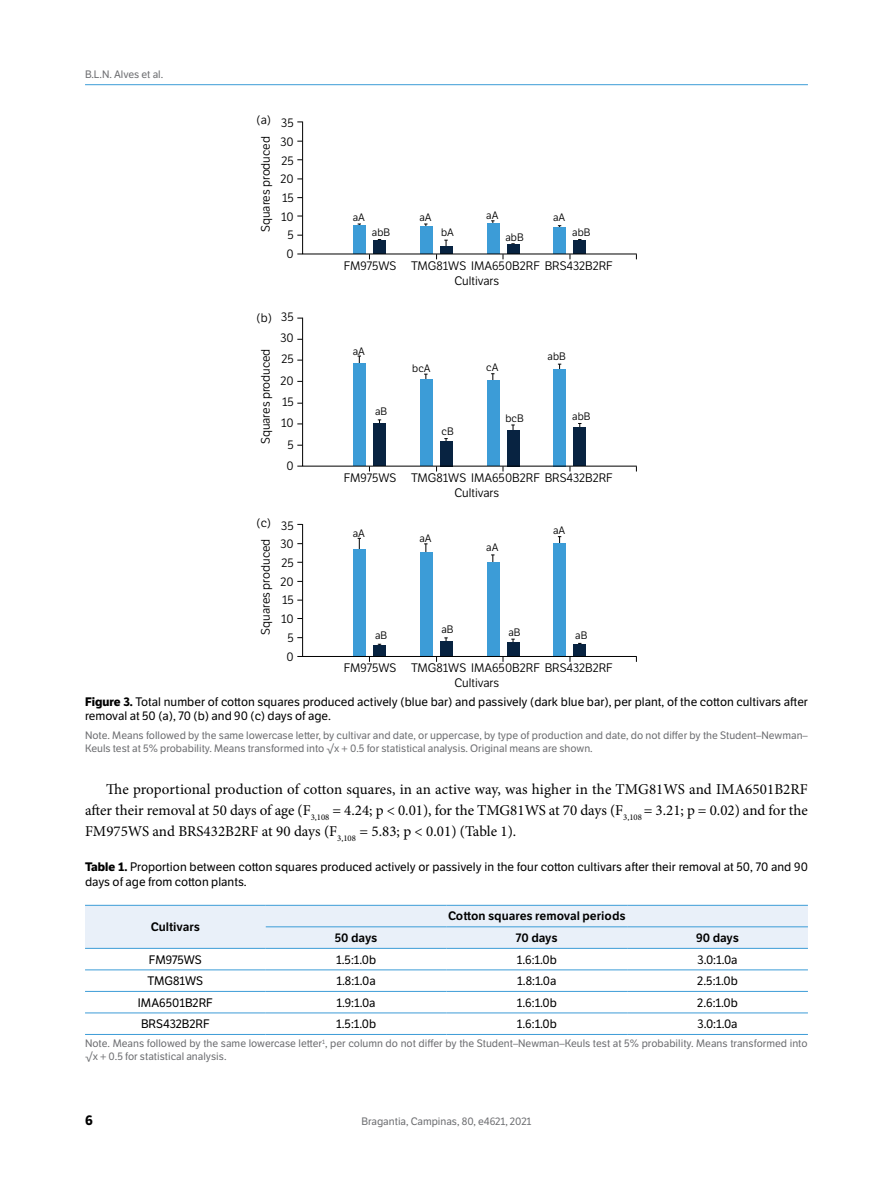
<style>
.page{position:relative;width:893px;height:1191px;background:#fff}
.page>*{position:absolute;margin:0;border:0;box-sizing:border-box;transform-origin:0 0}
.t1{font:15px/21px "Minion Pro";color:#000;text-align:justify}
.t2{font:700 13.5px "LFT Etica";color:#000}
.t3{font:12px/14.4px "LFT Etica";color:#000}
.t4{font:12px/18.8px "LFT Etica";color:#000;text-align:center}
.t5{font:600 12px "LFT Etica";color:#000}
.t6{font:10.5px/12.6px "LFT Etica";color:#6d6e71}
.t7{font:10.5px "LFT Etica";color:#000}
.s1{font-weight:700}
</style>
<div class="page">
<hr style="left:85px;top:84px;width:723px;height:1px;background:#3c9cd7">
<svg style="left:302px;top:121px;width:335px;height:134px"></svg>
<svg style="left:302px;top:524px;width:335px;height:133px"></svg>
<svg style="left:302px;top:317px;width:335px;height:150px"></svg>
<div style="left:85px;top:906px;width:723px;height:42px;background:#e9f0f9"></div>
<hr style="left:85px;top:905px;width:181px;height:1px;background:#3c9cd7">
<hr style="left:266px;top:905px;width:180px;height:1px;background:#3c9cd7">
<hr style="left:446px;top:905px;width:181px;height:1px;background:#3c9cd7">
<hr style="left:627px;top:905px;width:181px;height:1px;background:#3c9cd7">
<hr style="left:266px;top:926px;width:180px;height:1px;background:#3c9cd7">
<hr style="left:446px;top:926px;width:181px;height:1px;background:#3c9cd7">
<hr style="left:627px;top:926px;width:181px;height:1px;background:#3c9cd7">
<hr style="left:85px;top:948px;width:181px;height:1px;background:#3c9cd7">
<hr style="left:266px;top:948px;width:180px;height:1px;background:#3c9cd7">
<hr style="left:446px;top:948px;width:181px;height:1px;background:#3c9cd7">
<hr style="left:627px;top:948px;width:181px;height:1px;background:#3c9cd7">
<hr style="left:85px;top:969px;width:181px;height:1px;background:#3c9cd7">
<hr style="left:266px;top:969px;width:180px;height:1px;background:#3c9cd7">
<hr style="left:446px;top:969px;width:181px;height:1px;background:#3c9cd7">
<hr style="left:627px;top:969px;width:181px;height:1px;background:#3c9cd7">
<hr style="left:85px;top:991px;width:181px;height:1px;background:#3c9cd7">
<hr style="left:266px;top:991px;width:180px;height:1px;background:#3c9cd7">
<hr style="left:446px;top:991px;width:181px;height:1px;background:#3c9cd7">
<hr style="left:627px;top:991px;width:181px;height:1px;background:#3c9cd7">
<hr style="left:85px;top:1012px;width:181px;height:1px;background:#3c9cd7">
<hr style="left:266px;top:1012px;width:180px;height:1px;background:#3c9cd7">
<hr style="left:446px;top:1012px;width:181px;height:1px;background:#3c9cd7">
<hr style="left:627px;top:1012px;width:181px;height:1px;background:#3c9cd7">
<hr style="left:85px;top:1034px;width:181px;height:1px;background:#3c9cd7">
<hr style="left:266px;top:1034px;width:180px;height:1px;background:#3c9cd7">
<hr style="left:446px;top:1034px;width:181px;height:1px;background:#3c9cd7">
<hr style="left:627px;top:1034px;width:181px;height:1px;background:#3c9cd7">
<p class="t6" style="left:85px;top:69px;width:80px">B.L.N. Alves et al.</p>
<p class="t4" style="left:257px;top:111px;width:16px">(a)</p>
<p class="t4" style="left:256px;top:232px;width:97px;rotate:-90deg">Squares produced</p>
<p class="t4" style="left:280px;top:114px;width:15px">35<br>30<br>25<br>20<br>15<br>10<br>5<br>0</p>
<p class="t4" style="left:257px;top:309px;width:17px">(b)</p>
<p class="t4" style="left:256px;top:444px;width:97px;rotate:-90deg">Squares produced</p>
<p class="t4" style="left:280px;top:306px;width:15px;line-height:21.3px">35<br>30<br>25<br>20<br>15<br>10<br>5<br>0</p>
<p class="t4" style="left:257px;top:513px;width:16px">(c)</p>
<p class="t4" style="left:256px;top:634px;width:97px;rotate:-90deg">Squares produced</p>
<p class="t4" style="left:280px;top:516px;width:15px">35<br>30<br>25<br>20<br>15<br>10<br>5<br>0</p>
<p class="t7" style="left:353px;top:212px;width:14px">aA</p>
<p class="t7" style="left:372px;top:226px;width:20px">abB</p>
<p class="t7" style="left:419px;top:212px;width:14px">aA</p>
<p class="t7" style="left:441px;top:226px;width:14px">bA</p>
<p class="t7" style="left:486px;top:209px;width:14px">aA</p>
<p class="t7" style="left:505px;top:231px;width:20px">abB</p>
<p class="t7" style="left:553px;top:212px;width:14px">aA</p>
<p class="t7" style="left:572px;top:226px;width:20px">abB</p>
<p class="t4" style="left:344px;top:256px;width:271px">FM975WS TMG81WS IMA650B2RF BRS432B2RF</p>
<p class="t7" style="left:353px;top:345px;width:14px">aA</p>
<p class="t7" style="left:375px;top:405px;width:13px">aB</p>
<p class="t4" style="left:455px;top:271px;width:46px">Cultivars</p>
<p class="t7" style="left:412px;top:362px;width:20px">bcA</p>
<p class="t7" style="left:442px;top:425px;width:14px">cB</p>
<p class="t7" style="left:486px;top:361px;width:14px">cA</p>
<p class="t7" style="left:505px;top:412px;width:20px">bcB</p>
<p class="t7" style="left:548px;top:350px;width:20px">abB</p>
<p class="t7" style="left:572px;top:410px;width:20px">abB</p>
<p class="t4" style="left:344px;top:468px;width:271px">FM975WS TMG81WS IMA650B2RF BRS432B2RF</p>
<p class="t7" style="left:353px;top:527px;width:14px">aA</p>
<p class="t7" style="left:375px;top:629px;width:13px">aB</p>
<p class="t7" style="left:419px;top:532px;width:14px">aA</p>
<p class="t4" style="left:455px;top:483px;width:46px">Cultivars</p>
<p class="t7" style="left:486px;top:541px;width:14px">aA</p>
<p class="t7" style="left:442px;top:623px;width:13px">aB</p>
<p class="t7" style="left:508px;top:626px;width:13px">aB</p>
<p class="t7" style="left:553px;top:524px;width:14px">aA</p>
<p class="t7" style="left:575px;top:629px;width:13px">aB</p>
<p class="t4" style="left:344px;top:659px;width:271px">FM975WS TMG81WS IMA650B2RF BRS432B2RF</p>
<p class="t4" style="left:455px;top:674px;width:46px">Cultivars</p>
<p class="t3" style="left:85px;top:695px;width:724px"><span class="s1">Figure 3.</span> Total number of cotton squares produced actively (blue bar) and passively (dark blue bar), per plant, of the cotton cultivars after removal at 50 (a), 70 (b) and 90 (c) days of age.</p>
<p class="t6" style="left:85px;top:729px;width:724px">Note. Means followed by the same lowercase letter, by cultivar and date, or uppercase, by type of production and date, do not differ by the Student–Newman–<br>Keuls test at 5% probability. Means transformed into √x + 0.5 for statistical analysis. Original means are shown.</p>
<p class="t1" style="left:85px;top:778px;width:724px;text-indent:21px">The proportional production of cotton squares, in an active way, was higher in the TMG81WS and IMA6501B2RF after their removal at 50 days of age (F<sub>3,108</sub> = 4.24; p &lt; 0.01), for the TMG81WS at 70 days (F<sub>3,108</sub> = 3.21; p = 0.02) and for the FM975WS and BRS432B2RF at 90 days (F<sub>3,108</sub> = 5.83; p &lt; 0.01) (Table 1).</p>
<p class="t3" style="left:85px;top:860px;width:724px"><span class="s1">Table 1.</span> Proportion between cotton squares produced actively or passively in the four cotton cultivars after their removal at 50, 70 and 90 days of age from cotton plants.</p>
<p class="t5" style="left:151px;top:919px;width:51px">Cultivars</p>
<p class="t5" style="left:448px;top:909px;width:179px">Cotton squares removal periods</p>
<p class="t5" style="left:335px;top:930px;width:44px">50 days</p>
<p class="t5" style="left:516px;top:930px;width:43px">70 days</p>
<p class="t5" style="left:696px;top:930px;width:44px">90 days</p>
<p class="t3" style="left:149px;top:952px;width:55px">FM975WS</p>
<p class="t3" style="left:336px;top:952px;width:42px">1.5:1.0b</p>
<p class="t3" style="left:517px;top:952px;width:42px">1.6:1.0b</p>
<p class="t3" style="left:697px;top:952px;width:42px">3.0:1.0a</p>
<p class="t3" style="left:148px;top:974px;width:57px">TMG81WS</p>
<p class="t3" style="left:336px;top:974px;width:41px">1.8:1.0a</p>
<p class="t3" style="left:517px;top:974px;width:41px">1.8:1.0a</p>
<p class="t3" style="left:697px;top:974px;width:42px">2.5:1.0b</p>
<p class="t3" style="left:138px;top:995px;width:76px">IMA6501B2RF</p>
<p class="t3" style="left:337px;top:995px;width:41px">1.9:1.0a</p>
<p class="t3" style="left:517px;top:995px;width:42px">1.6:1.0b</p>
<p class="t3" style="left:697px;top:995px;width:42px">2.6:1.0b</p>
<p class="t3" style="left:141px;top:1017px;width:70px">BRS432B2RF</p>
<p class="t3" style="left:336px;top:1017px;width:42px">1.5:1.0b</p>
<p class="t3" style="left:517px;top:1017px;width:42px">1.6:1.0b</p>
<p class="t3" style="left:698px;top:1017px;width:42px">3.0:1.0a</p>
<p class="t6" style="left:85px;top:1037px;width:724px">Note. Means followed by the same lowercase letter<sup>1</sup>, per column do not differ by the Student–Newman–Keuls test at 5% probability. Means transformed into √x + 0.5 for statistical analysis.</p>
<p class="t2" style="left:85px;top:1112px;width:9px">6</p>
<p class="t6" style="left:361px;top:1115px;width:171px">Bragantia, Campinas, 80, e4621, 2021</p>
</div>
